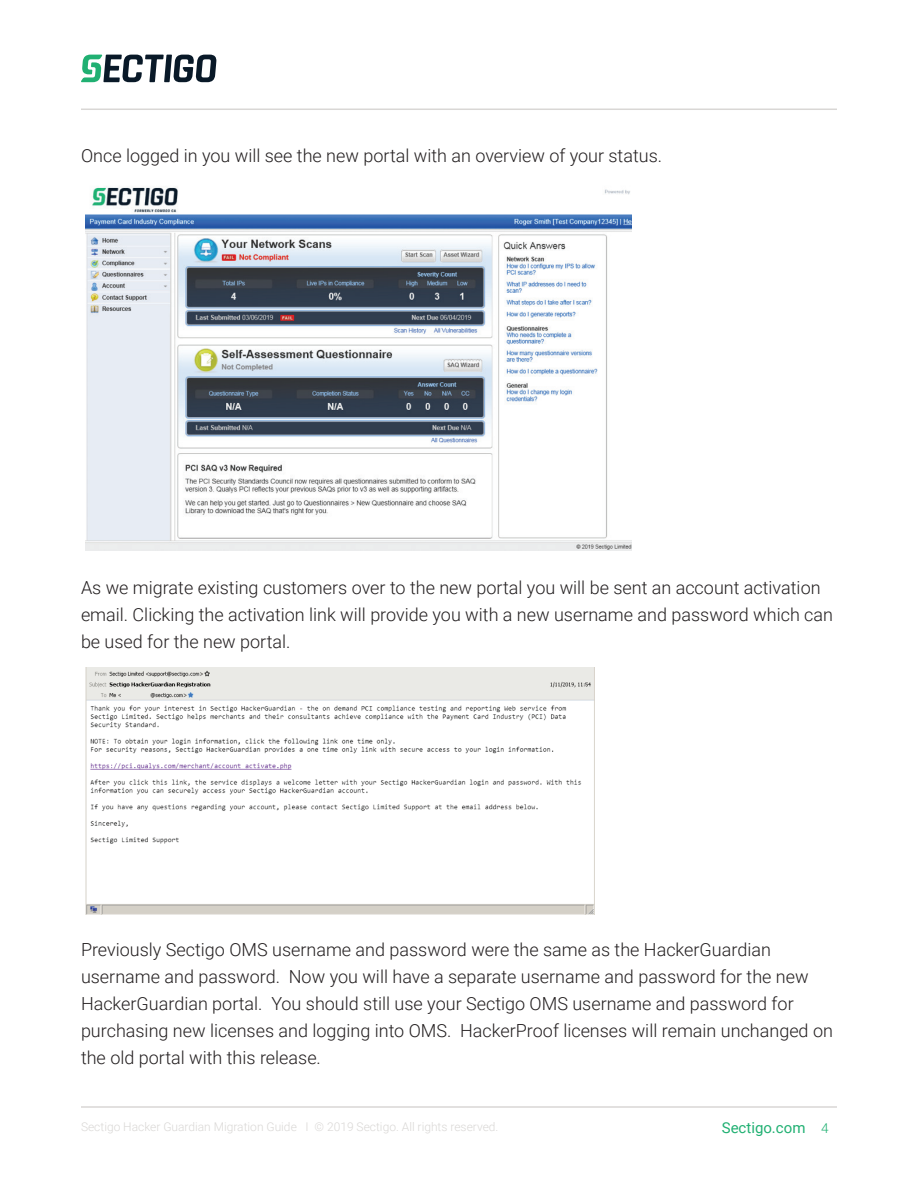
<style>
.page{position:relative;width:918px;height:1188px;background:#fff}
.page>*{position:absolute;margin:0;border:0;box-sizing:border-box;transform-origin:0 0}
.t1{font:300 18px/27px "Roboto";color:#231f20}
.t2{font:15px "Roboto";color:#20b072}
.t3{font:300 12px "Roboto";color:#d9d7d5}
.s1{font-weight:300;font-size:13.5px}
</style>
<div class="page">
<hr style="left:81px;top:1106px;width:756px;height:2px;background:#d9d7d5">
<hr style="left:81px;top:109px;width:756px;height:1px;background:#d9d7d5">
<svg style="left:81px;top:55px;width:136px;height:27px"></svg>
<img style="left:85px;top:186px;width:547px;height:365px">
<img style="left:85px;top:667px;width:510px;height:248px">
<p class="t1" style="left:81px;top:141px;width:583px">Once logged in you will see the new portal with an overview of your status.</p>
<p class="t1" style="left:81px;top:573px;width:754px">As we migrate existing customers over to the new portal you will be sent an account activation email. Clicking the activation link will provide you with a new username and password which can be used for the new portal.</p>
<p class="t1" style="left:81px;top:935px;width:753px">Previously Sectigo OMS username and password were the same as the HackerGuardian username and password. Now you will have a separate username and password for the new HackerGuardian portal. You should still use your Sectigo OMS username and password for purchasing new licenses and logging into OMS. HackerProof licenses will remain unchanged on the old portal with this release.</p>
<p class="t3" style="left:81px;top:1119px;width:419px">Sectigo Hacker Guardian Migration Guide I © 2019 Sectigo. All rights reserved.</p>
<p class="t2" style="left:722px;top:1118px;width:108px">Sectigo.com <span class="s1">4</span></p>
</div>
